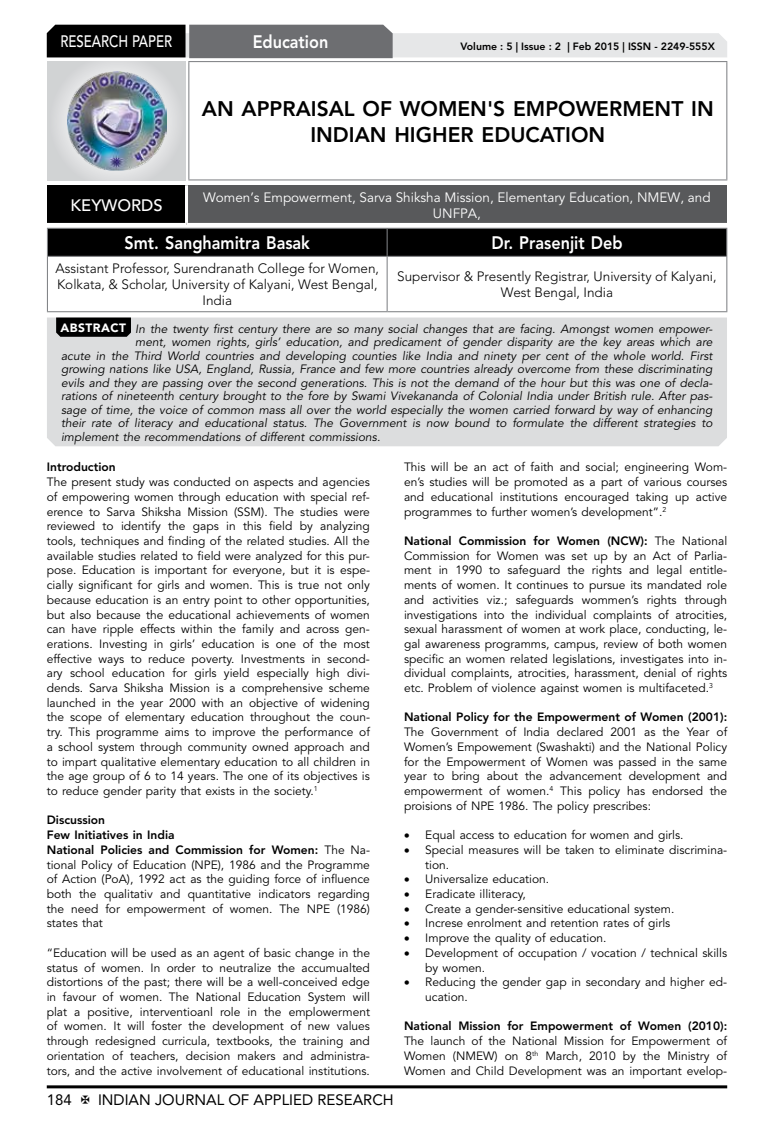
<style>
.page{position:relative;width:774px;height:1136px;background:#fff}
.page>*{position:absolute;margin:0;border:0;box-sizing:border-box;transform-origin:0 0}
.t1{font:800 21px/26.2px "Avenir LT Std";color:#000;text-align:center}
.t2{font:800 18px "Avenir LT Std";color:#fff;scale:.9 1}
.t3{font:500 16.5px "Avenir LT Std";color:#fff;scale:.8 1}
.t4{font:500 16.5px "Avenir LT Std";color:#fff}
.t5{font:15px "Avenir LT Std";color:#000}
.t6{font:300 13.5px/16.2px "Avenir LT Std";color:#000;text-align:center}
.t7{font:13.5px/16.2px "Avenir LT Std";color:#fff;text-align:center}
.t8{font:12px/14.7px "Avenir LT Std";color:#000;text-align:justify}
.t9{font:italic 12px "Avenir LT Std";color:#000}
.t10{font:800 12px "Avenir LT Std";color:#000}
.t11{font:800 10.5px "Avenir LT Std";color:#000}
.s1{font-weight:900;font-style:normal;color:#fff}
.s2{font-weight:800}
</style>
<div class="page">
<hr style="left:47px;top:1085px;width:680px;height:3px;background:#000">
<div style="left:48px;top:62px;width:137px;height:118px;background:linear-gradient(to right,#d9dadb,#d9dadb)"></div>
<img style="left:68px;top:71px;width:99px;height:100px">
<svg style="left:47px;top:25px;width:680px;height:33px;background:#979899"></svg>
<hr style="left:188px;top:61px;width:539px;height:1px;background:#808285">
<hr style="left:188px;top:62px;width:1px;height:117px;background:#808285">
<hr style="left:726px;top:62px;width:1px;height:117px;background:#808285">
<hr style="left:188px;top:179px;width:539px;height:1px;background:#808285">
<svg style="left:47px;top:228px;width:680px;height:28px;background:#060606"></svg>
<hr style="left:47px;top:256px;width:340px;height:1px;background:#808285">
<hr style="left:47px;top:257px;width:1px;height:54px;background:#808285">
<hr style="left:387px;top:256px;width:340px;height:1px;background:#808285">
<hr style="left:387px;top:257px;width:1px;height:54px;background:#808285">
<hr style="left:726px;top:257px;width:1px;height:54px;background:#808285">
<hr style="left:47px;top:311px;width:340px;height:1px;background:#808285">
<hr style="left:387px;top:311px;width:340px;height:1px;background:#808285">
<div style="left:47px;top:185px;width:139px;height:39px;background:#000"></div>
<div style="left:186px;top:185px;width:541px;height:39px;background:#58595b"></div>
<hr style="left:185px;top:185px;width:3px;height:38px;background:#fff">
<hr style="left:47px;top:223px;width:139px;height:3px;background:#fff">
<hr style="left:186px;top:223px;width:541px;height:3px;background:#fff">
<div style="left:47px;top:317px;width:680px;height:129px;background:#dcddde"></div>
<svg style="left:56px;top:317px;width:75px;height:20px"></svg>
<h3 class="t3" style="left:60px;top:32px;width:139px">RESEARCH PAPER</h3>
<h2 class="t2" style="left:253px;top:31px;width:86px">Education</h2>
<p class="t11" style="left:460px;top:41px;width:256px">Volume : 5 | Issue : 2 | Feb 2015 | ISSN - 2249-555X</p>
<h1 class="t1" style="left:202px;top:95px;width:513px">AN APPRAISAL OF WOMEN'S EMPOWERMENT IN<br>INDIAN HIGHER EDUCATION</h1>
<h3 class="t4" style="left:71px;top:196px;width:94px">KEYWORDS</h3>
<p class="t7" style="left:203px;top:189px;width:509px">Women’s Empowerment, Sarva Shiksha Mission, Elementary Education, NMEW, and<br>UNFPA,</p>
<h2 class="t2" style="left:125px;top:232px;width:207px">Smt. Sanghamitra Basak</h2>
<h2 class="t2" style="left:491px;top:232px;width:147px">Dr. Prasenjit Deb</h2>
<p class="t6" style="left:56px;top:260px;width:325px">Assistant Professor, Surendranath College for Women,<br>Kolkata, &amp; Scholar, University of Kalyani, West Bengal,<br>India</p>
<p class="t6" style="left:397px;top:268px;width:321px">Supervisor &amp; Presently Registrar, University of Kalyani,<br>West Bengal, India</p>
<p class="t9" style="left:60px;top:321px;width:654px"><span class="s1">ABSTRACT</span> In the twenty first century there are so many social changes that are facing. Amongst women empower-</p>
<p class="t9" style="left:135px;top:335px;width:579px">ment, women rights, girls’ education, and predicament of gender disparity are the key areas which are</p>
<p class="t9" style="left:61px;top:348px;width:653px">acute in the Third World countries and developing counties like India and ninety per cent of the whole world. First</p>
<p class="t9" style="left:61px;top:362px;width:653px">growing nations like USA, England, Russia, France and few more countries already overcome from these discriminating</p>
<p class="t9" style="left:61px;top:375px;width:653px">evils and they are passing over the second generations. This is not the demand of the hour but this was one of decla-</p>
<p class="t9" style="left:61px;top:389px;width:653px">rations of nineteenth century brought to the fore by Swami Vivekananda of Colonial India under British rule. After pas-</p>
<p class="t9" style="left:61px;top:402px;width:653px">sage of time, the voice of common mass all over the world especially the women carried forward by way of enhancing</p>
<p class="t9" style="left:61px;top:416px;width:653px">their rate of literacy and educational status. The Government is now bound to formulate the different strategies to</p>
<p class="t9" style="left:61px;top:429px;width:321px">implement the recommendations of different commissions.</p>
<p class="t10" style="left:47px;top:460px;width:70px">Introduction</p>
<p class="t8" style="left:47px;top:475px;width:325px">The present study was conducted on aspects and agencies of empowering women through education with special ref&shy;erence to Sarva Shiksha Mission (SSM). The studies were reviewed to identify the gaps in this field by analyzing tools, techniques and finding of the related studies. All the available studies related to field were analyzed for this pur&shy;pose. Education is important for everyone, but it is espe&shy;cially significant for girls and women. This is true not only because education is an entry point to other opportunities, but also because the educational achievements of women can have ripple effects within the family and across gen&shy;erations. Investing in girls’ education is one of the most effective ways to reduce poverty. Investments in second&shy;ary school education for girls yield especially high divi&shy;dends. Sarva Shiksha Mission is a comprehensive scheme launched in the year 2000 with an objective of widening the scope of elementary education throughout the coun&shy;try. This programme aims to improve the performance of a school system through community owned approach and to impart qualitative elementary education to all children in the age group of 6 to 14 years. The one of its objectives is to reduce gender parity that exists in the society.<sup>1</sup></p>
<p class="t8" style="left:47px;top:813px;width:325px;text-align:left"><span class="s2">Discussion<br>Few Initiatives in India<br>National Policies and Commission for Women:</span> The Na&shy;tional Policy of Education (NPE), 1986 and the Programme of Action (PoA), 1992 act as the guiding force of influence both the qualitativ and quantitative indicators regarding the need for empowerment of women. The NPE (1986) states that</p>
<p class="t8" style="left:47px;top:945px;width:325px">“Education will be used as an agent of basic change in the status of women. In order to neutralize the accumualted distortions of the past; there will be a well-conceived edge in favour of women. The National Education System will plat a positive, interventioanl role in the emplowerment of women. It will foster the development of new values through redesigned curricula, textbooks, the training and orientation of teachers, decision makers and administra&shy;tors, and the active involvement of educational institutions.</p>
<p class="t8" style="left:404px;top:460px;width:325px">This will be an act of faith and social; engineering Wom&shy;en’s studies will be promoted as a part of various courses and educational institutions encouraged taking up active programmes to further women’s development”.<sup>2</sup></p>
<p class="t8" style="left:404px;top:533px;width:325px"><span class="s2">National Commission for Women (NCW):</span> The National Commission for Women was set up by an Act of Parlia&shy;ment in 1990 to safeguard the rights and legal entitle&shy;ments of women. It continues to pursue its mandated role and activities viz.; safeguards wommen’s rights through investigations into the individual complaints of atrocities, sexual harassment of women at work place, conducting, le&shy;gal awareness programms, campus, review of both women specific an women related legislations, investigates into in&shy;dividual complaints, atrocities, harassment, denial of rights etc. Problem of violence against women is multifaceted.<sup>3</sup></p>
<p class="t10" style="left:404px;top:710px;width:325px">National Policy for the Empowerment of Women (2001):</p>
<p class="t8" style="left:404px;top:725px;width:325px">The Government of India declared 2001 as the Year of Women’s Empowement (Swashakti) and the National Policy for the Empowerment of Women was passed in the same year to bring about the advancement development and empowerment of women.<sup>4</sup> This policy has endorsed the proisions of NPE 1986. The policy prescribes:</p>
<p class="t8" style="left:404px;top:827px;width:281px">• Equal access to education for women and girls.</p>
<p class="t8" style="left:425px;top:842px;width:303px;text-indent:-21px">• Special measures will be taken to eliminate discrimina&shy;tion.</p>
<p class="t8" style="left:404px;top:872px;width:147px">• Universalize education.</p>
<p class="t8" style="left:404px;top:886px;width:123px">• Eradicate illiteracy,</p>
<p class="t8" style="left:404px;top:901px;width:272px">• Create a gender-sensitive educational system.</p>
<p class="t8" style="left:404px;top:916px;width:268px">• Increse enrolment and retention rates of girls</p>
<p class="t8" style="left:404px;top:930px;width:204px">• Improve the quality of education.</p>
<p class="t8" style="left:425px;top:945px;width:303px;text-indent:-21px">• Development of occupation / vocation / technical skills by women.</p>
<p class="t8" style="left:425px;top:974px;width:303px;text-indent:-21px">• Reducing the gender gap in secondary and higher ed&shy;ucation.</p>
<p class="t10" style="left:404px;top:1018px;width:325px">National Mission for Empowerment of Women (2010):</p>
<p class="t8" style="left:404px;top:1033px;width:325px">The launch of the National Mission for Empowerment of Women (NMEW) on 8<sup>th</sup> March, 2010 by the Ministry of Women and Child Development was an important evelop-</p>
<p class="t5" style="left:47px;top:1090px;width:27px">184</p>
<p class="t5" style="left:98px;top:1090px;width:297px">INDIAN JOURNAL OF APPLIED RESEARCH</p>
</div>
